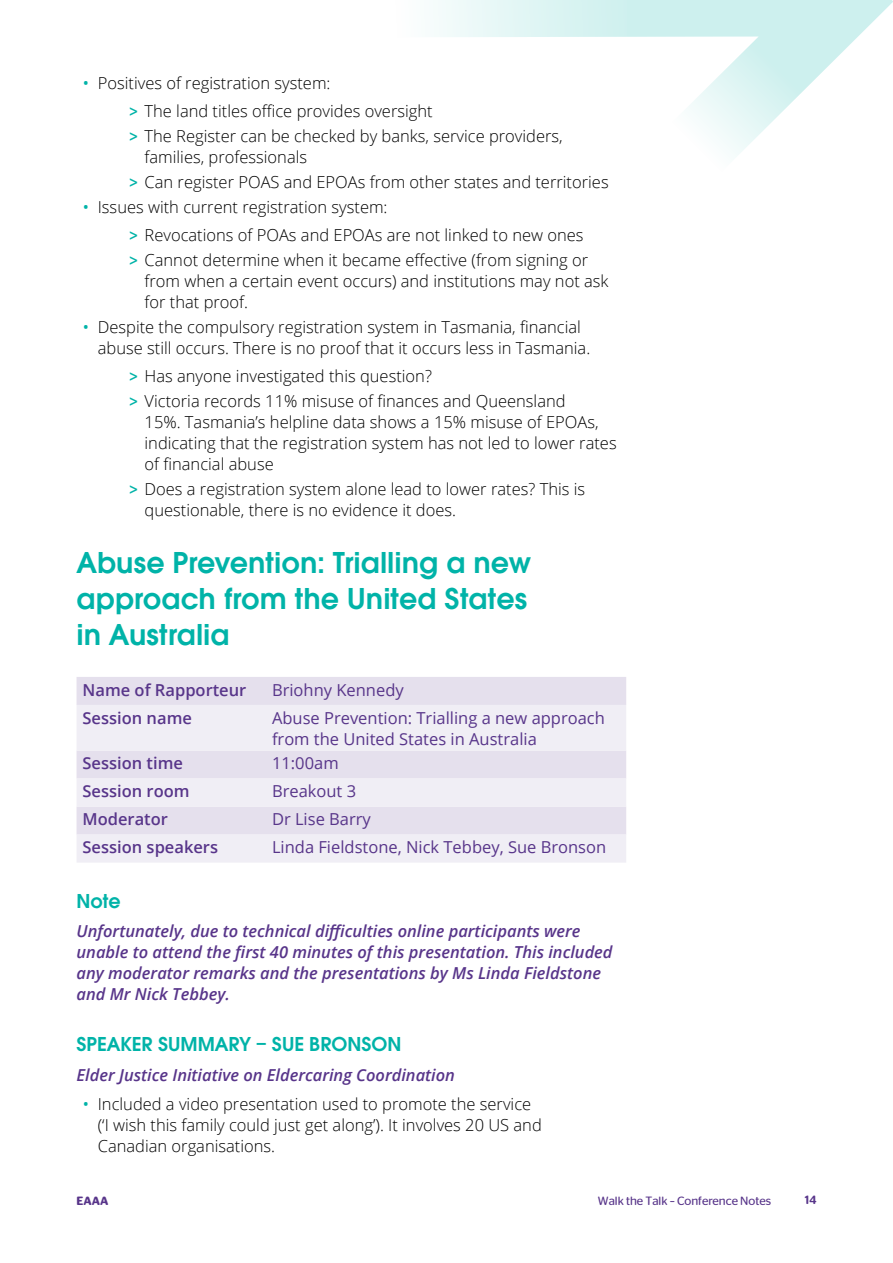
<style>
.page{position:relative;width:893px;height:1263px;background:#fff}
.page>*{position:absolute;margin:0;border:0;box-sizing:border-box;transform-origin:0 0}
.t1{font:600 31.5px/36px "Avant Gard EF";color:#00b3a8;text-align:justify}
.t2{font:600 21px "Avant Gard EF";color:#00b3a8}
.t3{font:300 16.5px/21px "Open Sans";color:#000}
.t4{font:italic 600 16.5px/21px "Open Sans";color:#58358a}
.t5{font:16.5px/21px "Open Sans";color:#58358a}
.t6{font:600 16.5px "Open Sans";color:#58358a}
.t7{font:12px "Stag Sans Round";color:#58358a}
.t8{font:600 12px "Stag Sans Round";color:#58358a}
.t9{font:500 12px "Stag Sans Round";color:#58358a}
.s1{font-weight:400;color:#00b3a8}
.s2{font-family:"Avant Gard EF";font-weight:600;color:#00b3a8}
</style>
<div class="page">
<svg style="left:627px;top:0;width:266px;height:40px;background:#d2f1ef"></svg>
<svg style="left:438px;top:0;width:189px;height:37px;background:#e0f5f4"></svg>
<svg style="left:689px;top:40px;width:165px;height:115px"></svg>
<div style="left:77px;top:677px;width:549px;height:28px;background:#e5e0ed"></div>
<svg style="left:77px;top:705px;width:549px;height:158px;background:#ece9f2"></svg>
<p class="t3" style="left:130px;top:69px;width:305px;line-height:27.3px;text-indent:-47px"><span class="s1">•</span> Positives of registration system:<br><span class="s2">&gt;</span> The land titles office provides oversight</p>
<p class="t3" style="left:145px;top:125px;width:420px;text-indent:-15px"><span class="s2">&gt;</span> The Register can be checked by banks, service providers, families, professionals</p>
<p class="t3" style="left:130px;top:171px;width:481px"><span class="s2">&gt;</span> Can register POAS and EPOAs from other states and territories</p>
<p class="t3" style="left:130px;top:193px;width:455px;line-height:27.3px;text-indent:-47px"><span class="s1">•</span> Issues with current registration system:<br><span class="s2">&gt;</span> Revocations of POAs and EPOAs are not linked to new ones</p>
<p class="t3" style="left:145px;top:249px;width:465px;text-indent:-15px"><span class="s2">&gt;</span> Cannot determine when it became effective (from signing or from when a certain event occurs) and institutions may not ask for that proof.</p>
<p class="t3" style="left:98px;top:316px;width:494px;text-indent:-15px"><span class="s1">•</span> Despite the compulsory registration system in Tasmania, financial abuse still occurs. There is no proof that it occurs less in Tasmania.</p>
<p class="t3" style="left:130px;top:362px;width:438px;line-height:25.2px"><span class="s2">&gt;</span> Has anyone investigated this question?<br><span class="s2">&gt;</span> Victoria records 11% misuse of finances and Queensland</p>
<p class="t3" style="left:145px;top:411px;width:474px">15%. Tasmania’s helpline data shows a 15% misuse of EPOAs, indicating that the registration system has not led to lower rates of financial abuse</p>
<p class="t3" style="left:145px;top:478px;width:442px;text-indent:-15px"><span class="s2">&gt;</span> Does a registration system alone lead to lower rates? This is questionable, there is no evidence it does.</p>
<h1 class="t1" style="left:77px;top:545px;width:456px">Abuse Prevention: Trialling a new approach from the United States in Australia</h1>
<p class="t6" style="left:83px;top:678px;width:165px">Name of Rapporteur</p>
<p class="t5" style="left:272px;top:679px;width:133px">Briohny Kennedy</p>
<p class="t6" style="left:83px;top:706px;width:111px">Session name</p>
<p class="t5" style="left:272px;top:707px;width:334px">Abuse Prevention: Trialling a new approach from the United States in Australia</p>
<p class="t6" style="left:83px;top:752px;width:102px">Session time</p>
<p class="t5" style="left:272px;top:752px;width:68px">11:00am</p>
<p class="t6" style="left:83px;top:780px;width:109px">Session room</p>
<p class="t5" style="left:272px;top:780px;width:86px">Breakout 3</p>
<p class="t6" style="left:83px;top:808px;width:87px">Moderator</p>
<p class="t5" style="left:272px;top:808px;width:100px">Dr Lise Barry</p>
<p class="t6" style="left:83px;top:836px;width:137px">Session speakers</p>
<p class="t5" style="left:272px;top:836px;width:336px">Linda Fieldstone, Nick Tebbey, Sue Bronson</p>
<p class="t2" style="left:77px;top:888px;width:46px">Note</p>
<p class="t4" style="left:77px;top:920px;width:538px">Unfortunately, due to technical difficulties online participants were unable to attend the first 40 minutes of this presentation. This included any moderator remarks and the presentations by Ms Linda Fieldstone and Mr Nick Tebbey.</p>
<p class="t2" style="left:77px;top:1032px;width:326px">SPEAKER SUMMARY – SUE BRONSON</p>
<p class="t4" style="left:77px;top:1064px;width:380px">Elder Justice Initiative on Eldercaring Coordination</p>
<p class="t3" style="left:98px;top:1093px;width:446px;text-indent:-15px"><span class="s1">•</span> Included a video presentation used to promote the service (‘I wish this family could just get along’). It involves 20 US and<br>Canadian organisations.</p>
<p class="t8" style="left:77px;top:1194px;width:34px">EAAA</p>
<p class="t7" style="left:598px;top:1194px;width:175px">Walk the Talk – Conference Notes</p>
<p class="t9" style="left:805px;top:1193px;width:13px">14</p>
</div>
